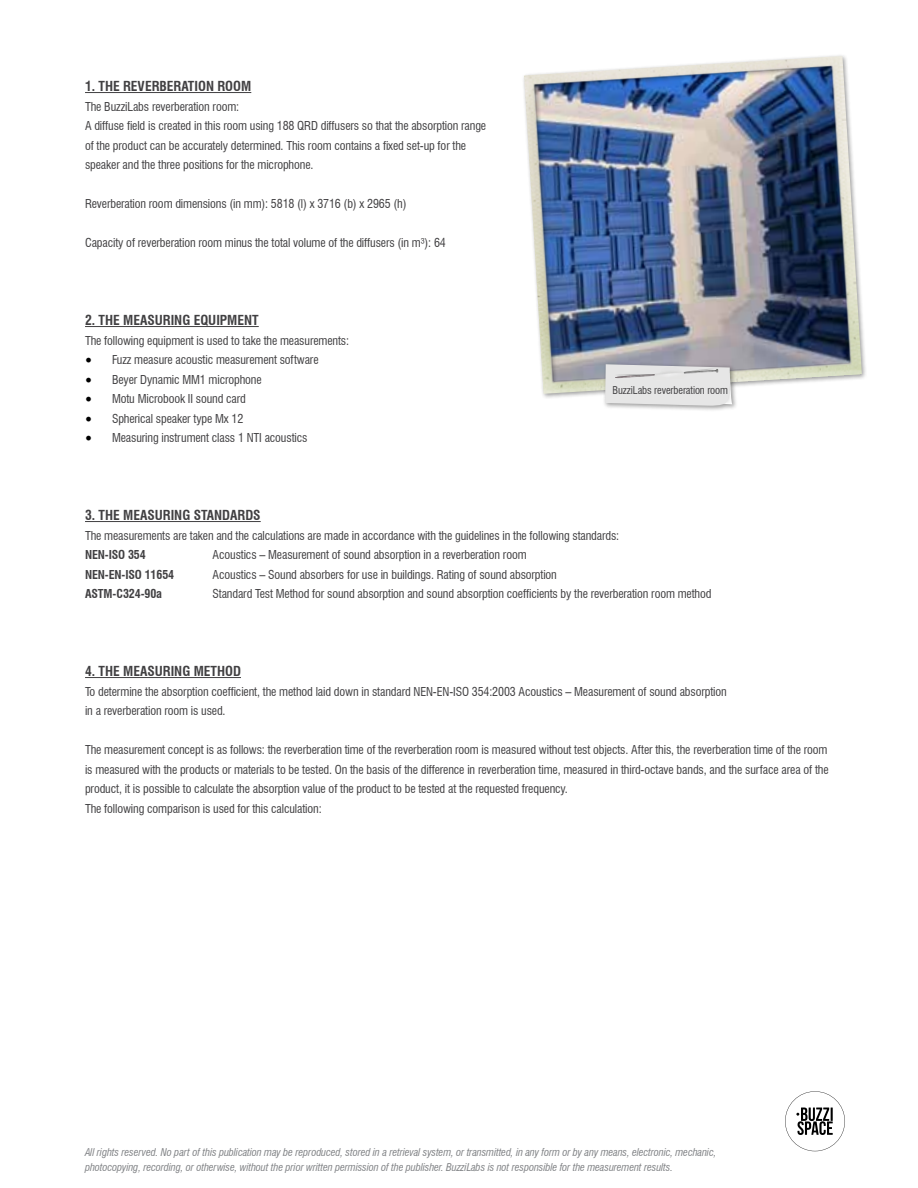
<style>
.page{position:relative;width:918px;height:1188px;background:#fff}
.page>*{position:absolute;margin:0;border:0;box-sizing:border-box;transform-origin:0 0}
.t1{font:700 condensed 13.5px "Swiss 721 BT";color:#414042}
.t2{font:condensed 12px/19.5px "Swiss 721 BT";letter-spacing:-.01em;color:#414042}
.t3{font:700 condensed 12px "Swiss 721 BT";letter-spacing:-.01em;color:#414042}
.t4{font:italic condensed 10.5px/15px "Swiss 721 BT";letter-spacing:-.01em;color:#808285}
.t5{font:condensed 10.5px "Swiss 721 BT";letter-spacing:-.01em;color:#414042}
.s1{font-family:"Minion Pro";font-stretch:normal;font-size:18px;color:#000}
</style>
<div class="page">
<svg style="left:785px;top:1091px;width:60px;height:60px"></svg>
<hr style="left:85px;top:92px;width:166px;height:1px;background:#414042">
<hr style="left:85px;top:326px;width:174px;height:1px;background:#414042">
<hr style="left:85px;top:521px;width:176px;height:1px;background:#414042">
<hr style="left:85px;top:677px;width:156px;height:1px;background:#414042">
<div style="left:521px;top:53px;width:347px;height:346px;background:#000;opacity:.4"></div>
<img style="left:524px;top:56px;width:338px;height:338px">
<div style="left:602px;top:362px;width:136px;height:50px;background:#000;opacity:.4"></div>
<img style="left:730px;top:368px;width:2px;height:36px">
<svg style="left:605px;top:364px;width:125px;height:42px;background:#ddd"></svg>
<img style="left:652px;top:366px;width:35px;height:16px">
<p class="t1" style="left:85px;top:78px;width:168px">1. THE REVERBERATION ROOM</p>
<p class="t2" style="left:85px;top:96px;width:403px">The BuzziLabs reverberation room:<br>A diffuse field is created in this room using 188 QRD diffusers so that the absorption range of the product can be accurately determined. This room contains a fixed set-up for the speaker and the three positions for the microphone.</p>
<p class="t2" style="left:85px;top:194px;width:323px">Reverberation room dimensions (in mm): 5818 (l) x 3716 (b) x 2965 (h)</p>
<p class="t2" style="left:85px;top:233px;width:362px">Capacity of reverberation room minus the total volume of the diffusers (in m³): 64</p>
<p class="t1" style="left:85px;top:312px;width:175px">2. THE MEASURING EQUIPMENT</p>
<p class="t2" style="left:85px;top:330px;width:266px">The following equipment is used to take the measurements:</p>
<p class="t2" style="left:85px;top:350px;width:235px"><span class="s1">•</span> Fuzz measure acoustic measurement software</p>
<p class="t2" style="left:85px;top:369px;width:178px"><span class="s1">•</span> Beyer Dynamic MM1 microphone</p>
<p class="t2" style="left:85px;top:389px;width:162px"><span class="s1">•</span> Motu Microbook II sound card</p>
<p class="t2" style="left:85px;top:408px;width:160px"><span class="s1">•</span> Spherical speaker type Mx 12</p>
<p class="t2" style="left:85px;top:428px;width:224px"><span class="s1">•</span> Measuring instrument class 1 NTI acoustics</p>
<p class="t5" style="left:613px;top:384px;width:117px">BuzziLabs reverberation room</p>
<p class="t1" style="left:85px;top:507px;width:177px">3. THE MEASURING STANDARDS</p>
<p class="t2" style="left:85px;top:525px;width:536px">The measurements are taken and the calculations are made in accordance with the guidelines in the following standards:</p>
<p class="t3" style="left:85px;top:547px;width:62px">NEN-ISO 354</p>
<p class="t2" style="left:213px;top:545px;width:316px">Acoustics – Measurement of sound absorption in a reverberation room</p>
<p class="t3" style="left:85px;top:567px;width:91px">NEN-EN-ISO 11654</p>
<p class="t2" style="left:213px;top:564px;width:346px">Acoustics – Sound absorbers for use in buildings. Rating of sound absorption</p>
<p class="t3" style="left:85px;top:586px;width:79px">ASTM-C324-90a</p>
<p class="t2" style="left:213px;top:584px;width:500px">Standard Test Method for sound absorption and sound absorption coefficients by the reverberation room method</p>
<p class="t1" style="left:85px;top:663px;width:157px">4. THE MEASURING METHOD</p>
<p class="t2" style="left:85px;top:681px;width:643px">To determine the absorption coefficient, the method laid down in standard NEN-EN-ISO 354:2003 Acoustics – Measurement of sound absorption in a reverberation room is used.</p>
<p class="t2" style="left:85px;top:740px;width:745px">The measurement concept is as follows: the reverberation time of the reverberation room is measured without test objects. After this, the reverberation time of the room is measured with the products or materials to be tested. On the basis of the difference in reverberation time, measured in third-octave bands, and the surface area of the product, it is possible to calculate the absorption value of the product to be tested at the requested frequency.<br>The following comparison is used for this calculation:</p>
<p class="t4" style="left:85px;top:1145px;width:633px">All rights reserved. No part of this publication may be reproduced, stored in a retrieval system, or transmitted, in any form or by any means, electronic, mechanic, photocopying, recording, or otherwise, without the prior written permission of the publisher. BuzziLabs is not responsible for the measurement results.</p>
</div>
